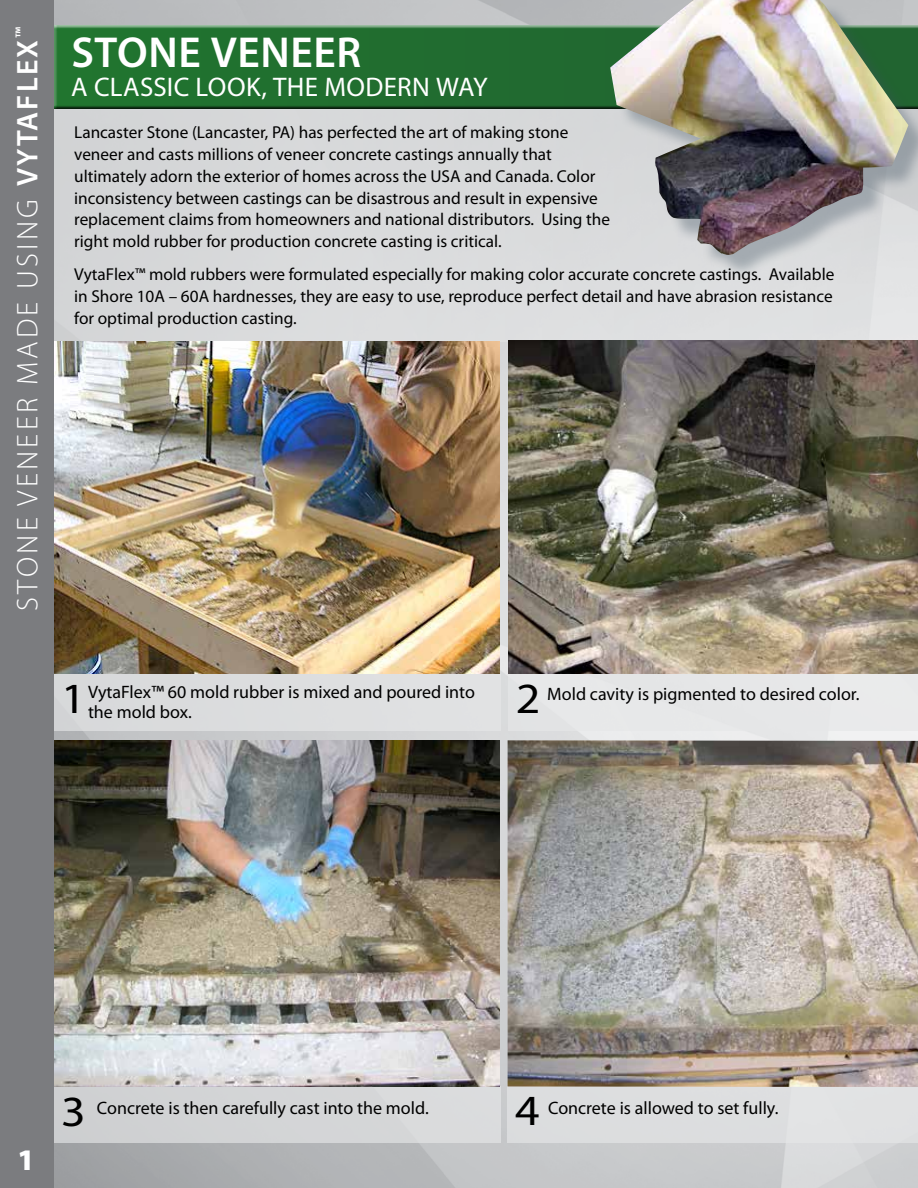
<style>
.page{position:relative;width:918px;height:1188px;background:#fff}
.page>*{position:absolute;margin:0;border:0;box-sizing:border-box;transform-origin:0 0}
.t1{font:600 43.5px "Myriad Pro";letter-spacing:.015em;color:#fff}
.t2{font:43.2px "Myriad Pro";color:#000;scale:1.11 1}
.t3{font:300 30px "Myriad Pro";letter-spacing:.11em;color:#fff}
.t4{font:900 30px "Myriad Pro";color:#fff}
.t5{font:27px "Myriad Pro";letter-spacing:.015em;color:#fff}
.t6{font:18px/19.5px "Myriad Pro";color:#000}
.t7{font:17.25px/21.8px "Myriad Pro";color:#000}
.s1{font-weight:600}
.s2{font-size:21px}
</style>
<div class="page">
<img style="left:54px;top:0;width:864px;height:1188px">
<div style="left:54px;top:106px;width:864px;height:235px;background:#d8dadb"></div>
<div style="left:54px;top:674px;width:446px;height:57px;background:#dcdddf"></div>
<div style="left:54px;top:1086px;width:446px;height:56px;background:#d4d5d7"></div>
<div style="left:508px;top:674px;width:410px;height:57px;background:#e6e7e8"></div>
<div style="left:508px;top:1086px;width:410px;height:56px;background:#dddedf"></div>
<div style="left:0;top:0;width:54px;height:1188px;background:#7b7c7f"></div>
<img style="left:508px;top:341px;width:410px;height:333px">
<img style="left:55px;top:342px;width:444px;height:332px">
<div style="left:54px;top:24px;width:864px;height:87px;background:#000;opacity:.75"></div>
<img style="left:54px;top:740px;width:445px;height:346px">
<img style="left:508px;top:740px;width:410px;height:347px">
<div style="left:614px;top:2px;width:304px;height:276px;background:#3c4f5e;opacity:.35"></div>
<img style="left:610px;top:0;width:298px;height:255px">
<h3 class="t3" style="left:10px;top:611px;width:585px;rotate:-90deg">STONE VENEER MADE USING <span class="s1">VYTAFLEX</span><sup>™</sup></h3>
<h1 class="t1" style="left:71px;top:25px;width:291px">STONE VENEER</h1>
<h3 class="t5" style="left:71px;top:71px;width:418px">A CLASSIC LOOK, THE MODERN WAY</h3>
<p class="t7" style="left:74px;top:122px;width:537px">Lancaster Stone (Lancaster, PA) has perfected the art of making stone veneer and casts millions of veneer concrete castings annually that ultimately adorn the exterior of homes across the USA and Canada. Color inconsistency between castings can be disastrous and result in expensive replacement claims from homeowners and national distributors. Using the right mold rubber for production concrete casting is critical.</p>
<p class="t7" style="left:74px;top:263px;width:762px;text-align:justify">VytaFlex™ mold rubbers were formulated especially for making color accurate concrete castings. Available in Shore 10A – 60A hardnesses, they are easy to use, reproduce perfect detail and have abrasion resistance for optimal production casting.</p>
<h2 class="t2" style="left:61px;top:672px;width:24px">1</h2>
<h2 class="t2" style="left:516px;top:672px;width:24px">2</h2>
<p class="t6" style="left:88px;top:682px;width:388px">VytaFlex<span class="s2">™</span> 60 mold rubber is mixed and poured into the mold box.</p>
<p class="t6" style="left:547px;top:683px;width:314px">Mold cavity is pigmented to desired color.</p>
<h3 class="t4" style="left:18px;top:1140px;width:19px">1</h3>
<h2 class="t2" style="left:61px;top:1085px;width:24px">3</h2>
<h2 class="t2" style="left:515px;top:1084px;width:24px">4</h2>
<p class="t6" style="left:97px;top:1098px;width:333px">Concrete is then carefully cast into the mold.</p>
<p class="t6" style="left:548px;top:1098px;width:232px">Concrete is allowed to set fully.</p>
</div>
